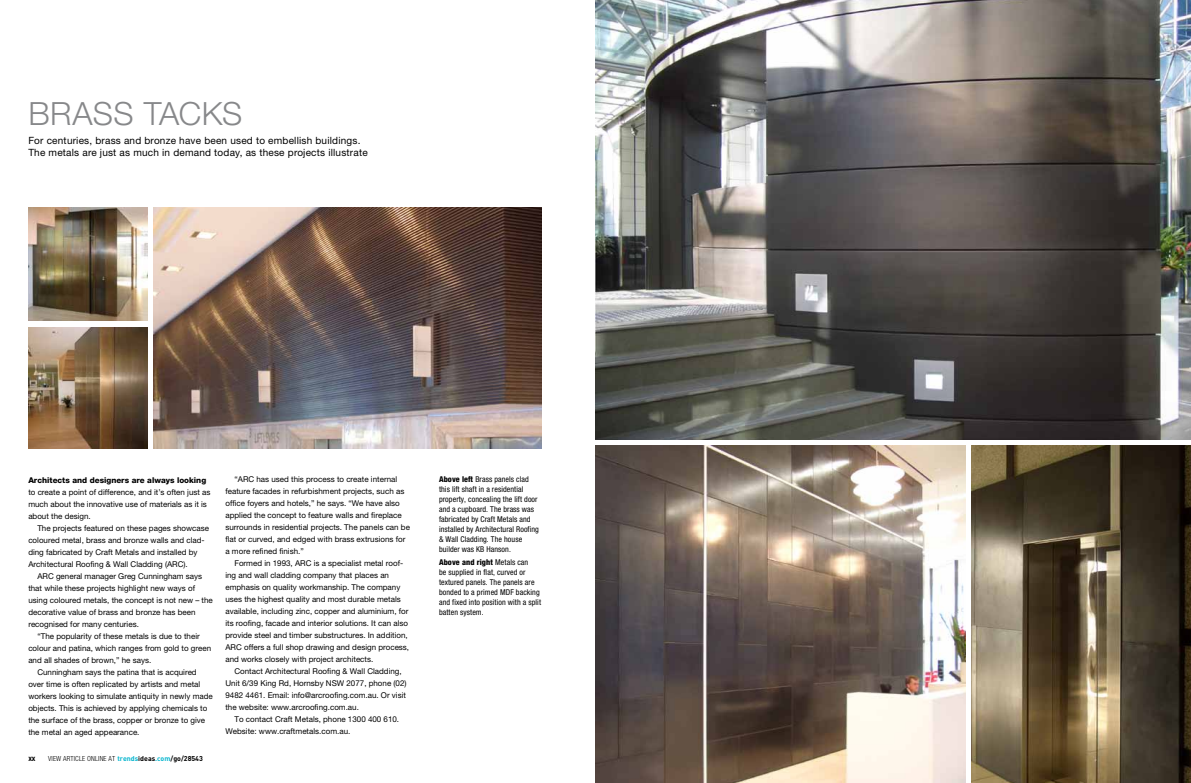
<style>
.page{position:relative;width:1191px;height:783px;background:#fff}
.page>*{position:absolute;margin:0;border:0;box-sizing:border-box;transform-origin:0 0}
.t1{font:300 32px "Helvetica Neue";letter-spacing:.005em;color:#87888a}
.t2{font:10px/12px "Helvetica Neue";letter-spacing:.02em;color:#000}
.t3{font:8px/12px "Helvetica Neue";color:#000}
.t4{font:condensed 8px/10px "Helvetica Neue";letter-spacing:.01em;color:#000}
.t5{font:800 8px "Helvetica Neue";color:#000}
.t6{font:700 condensed 7.8px "Helvetica Neue";color:#000}
.t7{font:300 condensed 7px "Helvetica Neue";letter-spacing:.02em;color:#000}
.s1{font-family:"DIN";font-weight:700;font-stretch:normal;color:#05b5ce}
.s2{font-family:"DIN";font-weight:700;font-stretch:normal}
.s3{font-weight:800}
.s4{font-weight:800;color:#fff}
</style>
<div class="page">
<img style="left:595px;top:0;width:596px;height:440px">
<img style="left:28px;top:208px;width:119px;height:113px">
<img style="left:28px;top:327px;width:119px;height:121px">
<img style="left:153px;top:208px;width:388px;height:240px">
<img style="left:971px;top:445px;width:220px;height:337px">
<img style="left:595px;top:445px;width:370px;height:337px">
<h1 class="t1" style="left:28px;top:94px;width:215px">BRASS TACKS</h1>
<p class="t2" style="left:28px;top:135px;width:341px">For centuries, brass and bronze have been used to embellish buildings.<br>The metals are just as much in demand today, as these projects illustrate</p>
<p class="t5" style="left:28px;top:475px;width:179px">Architects and designers are always looking</p>
<p class="t3" style="left:28px;top:485px;width:184px">to create a point of difference, and it’s often just as much about the innovative use of materials as it is about the design.</p>
<p class="t3" style="left:28px;top:521px;width:182px;text-indent:9px">The projects featured on these pages showcase coloured metal, brass and bronze walls and clad&shy;ding fabricated by Craft Metals and installed by Architectural Roofing &amp; Wall Cladding (ARC).</p>
<p class="t3" style="left:37px;top:569px;width:166px">ARC general manager Greg Cunningham says</p>
<p class="t3" style="left:28px;top:581px;width:168px">that while these projects highlight new ways of</p>
<p class="t3" style="left:28px;top:593px;width:186px">using coloured metals, the concept is not new – the</p>
<p class="t3" style="left:28px;top:605px;width:169px">decorative value of brass and bronze has been</p>
<p class="t3" style="left:28px;top:617px;width:112px">recognised for many centuries.</p>
<p class="t3" style="left:37px;top:629px;width:164px">“The popularity of these metals is due to their</p>
<p class="t3" style="left:28px;top:641px;width:184px">colour and patina, which ranges from gold to green</p>
<p class="t3" style="left:28px;top:653px;width:124px">and all shades of brown,” he says.</p>
<p class="t3" style="left:37px;top:665px;width:161px">Cunningham says the patina that is acquired</p>
<p class="t3" style="left:28px;top:677px;width:173px">over time is often replicated by artists and metal</p>
<p class="t3" style="left:28px;top:689px;width:186px">workers looking to simulate antiquity in newly made</p>
<p class="t3" style="left:28px;top:701px;width:181px">objects. This is achieved by applying chemicals to</p>
<p class="t3" style="left:28px;top:713px;width:178px">the surface of the brass, copper or bronze to give</p>
<p class="t3" style="left:28px;top:725px;width:113px">the metal an aged appearance.</p>
<p class="t6" style="left:28px;top:753px;width:9px">xx</p>
<p class="t7" style="left:48px;top:754px;width:156px">VIEW ARTICLE ONLINE AT <span class="s1">trends</span><span class="s2">ideas</span><span class="s1">.com</span><span class="s2">/go/28543</span></p>
<p class="t3" style="left:225px;top:473px;width:186px;text-indent:9px">“ARC has used this process to create internal feature facades in refurbishment projects, such as office foyers and hotels,” he says. “We have also applied the concept to feature walls and fireplace surrounds in residential projects. The panels can be flat or curved, and edged with brass extrusions for a more refined finish.”</p>
<p class="t3" style="left:225px;top:557px;width:185px;text-indent:9px">Formed in 1993, ARC is a specialist metal roof&shy;ing and wall cladding company that places an emphasis on quality workmanship. The company uses the highest quality and most durable metals available, including zinc, copper and aluminium, for its roofing, facade and interior solutions. It can also provide steel and timber substructures. In addition, ARC offers a full shop drawing and design process, and works closely with project architects.</p>
<p class="t3" style="left:225px;top:665px;width:183px;text-indent:9px">Contact Architectural Roofing &amp; Wall Cladding, Unit 6/39 King Rd, Hornsby NSW 2077, phone (02)<br>9482 4461. Email: info@arcroofing.com.au. Or visit the website: www.arcroofing.com.au.</p>
<p class="t3" style="left:225px;top:713px;width:175px;text-indent:9px">To contact Craft Metals, phone 1300 400 610.<br>Website: www.craftmetals.com.au.</p>
<p class="t4" style="left:439px;top:474px;width:101px"><span class="s3">Above left</span><span class="s4">:</span>Brass panels clad this lift shaft in a residential property, concealing the lift door and a cupboard. The brass was fabricated by Craft Metals and installed by Architectural Roofing &amp; Wall Cladding. The house builder was KB Hanson.</p>
<p class="t4" style="left:439px;top:557px;width:103px"><span class="s3">Above and right</span><span class="s4">:</span>Metals can<br>be supplied in flat, curved or textured panels. The panels are bonded to a primed MDF backing and fixed into position with a split batten system.</p>
</div>
